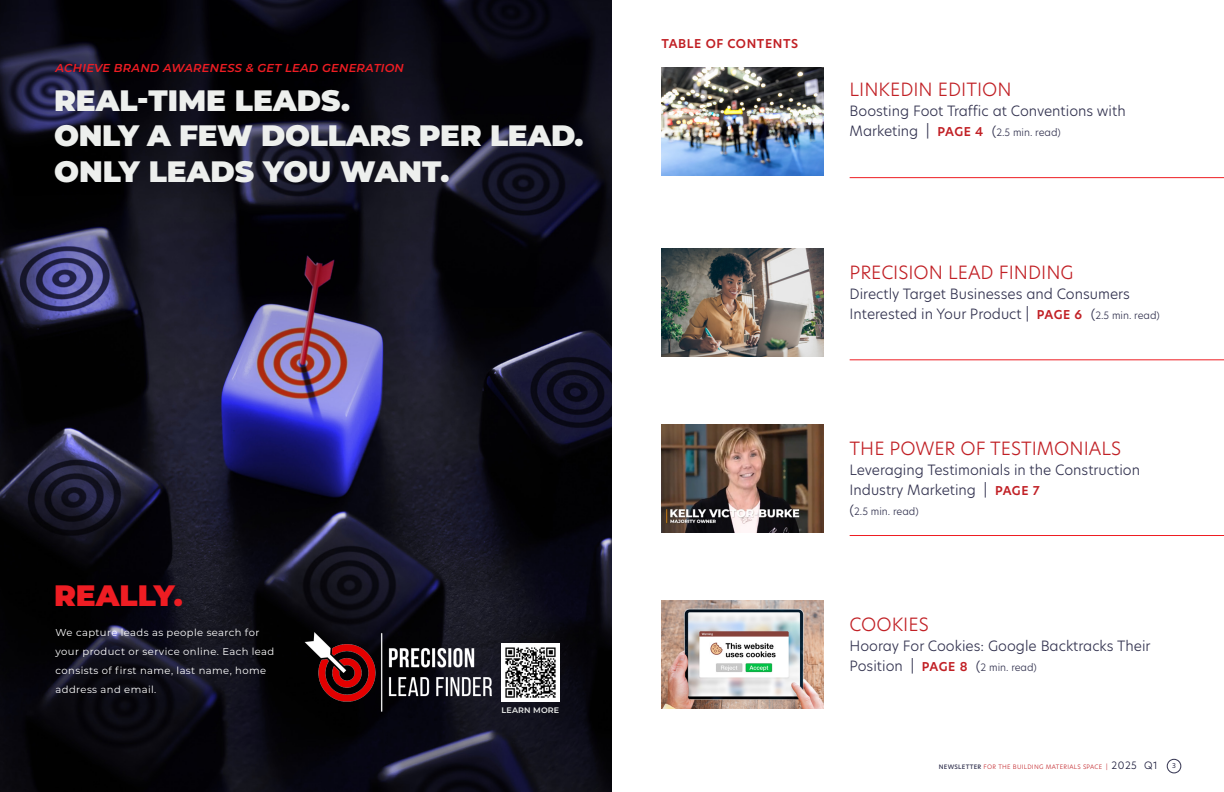
<style>
.page{position:relative;width:1224px;height:792px;background:#fff}
.page>*{position:absolute;margin:0;border:0;box-sizing:border-box;transform-origin:0 0}
.t1{font:900 29.5px "Montserrat";color:#edefed}
.t2{font:900 29.5px "Montserrat";color:#ee1d23}
.t3{font:300 18px "New Hero";color:#c12025}
.t4{font:300 14px/20px "New Hero";color:#31314e}
.t5{font:600 12px "New Hero";letter-spacing:.05em;color:#c12025}
.t6{font:italic 600 11.5px "Montserrat";letter-spacing:.02em;color:#ee1d23}
.t7{font:10px/19px "Montserrat";letter-spacing:.04em;color:#fff}
.t8{font:300 10px "New Hero";color:#31314e}
.t9{font:600 8px "Montserrat";letter-spacing:.02em;color:#edefed}
.t10{font:6.6px "New Hero";color:#31314e}
.t11{font:300 6px "New Hero";letter-spacing:.05em;color:#c12025}
.s1{font-size:14px}
.s2{font-weight:600;font-size:12px;color:#c12025}
.s3{font-size:10px}
.s4{font-weight:500;color:#31314e}
.s5{font-size:10px;color:#151536}
</style>
<div class="page">
<div style="left:1167px;top:759px;width:14px;height:14px;border:1px solid #31314e;border-radius:50%"></div>
<img style="left:662px;top:67px;width:162px;height:108px">
<img style="left:662px;top:249px;width:162px;height:108px">
<img style="left:662px;top:425px;width:162px;height:108px">
<img style="left:662px;top:601px;width:162px;height:108px">
<hr style="left:850px;top:177px;width:374px;height:1px;background:#ee1d23">
<hr style="left:850px;top:359px;width:374px;height:1px;background:#ee1d23">
<hr style="left:850px;top:535px;width:374px;height:1px;background:#ee1d23">
<img style="left:0;top:0;width:612px;height:792px">
<img style="left:501px;top:644px;width:59px;height:58px">
<img style="left:300px;top:630px;width:198px;height:85px">
<p class="t6" style="left:56px;top:59px;width:350px">ACHIEVE BRAND AWARENESS &amp; GET LEAD GENERATION</p>
<p class="t1" style="left:54px;top:78px;width:298px">REAL-TIME LEADS.</p>
<p class="t1" style="left:54px;top:114px;width:531px">ONLY A FEW DOLLARS PER LEAD.</p>
<p class="t1" style="left:54px;top:149px;width:397px">ONLY LEADS YOU WANT.</p>
<p class="t2" style="left:54px;top:573px;width:130px">REALLY.</p>
<p class="t7" style="left:56px;top:623px;width:220px">We capture leads as people search for your product or service online. Each lead consists of first name, last name, home address and email.</p>
<p class="t9" style="left:502px;top:704px;width:59px">LEARN MORE</p>
<p class="t5" style="left:662px;top:36px;width:138px">TABLE OF CONTENTS</p>
<p class="t3" style="left:850px;top:77px;width:164px">LINKEDIN EDITION</p>
<p class="t4" style="left:850px;top:101px;width:278px">Boosting Foot Traffic at Conventions with</p>
<p class="t8" style="left:850px;top:126px;width:213px"><span class="s1">Marketing |</span> <span class="s2">PAGE 4</span> <span class="s1">(</span>2.5 min. read)</p>
<p class="t3" style="left:850px;top:260px;width:225px">PRECISION LEAD FINDING</p>
<p class="t4" style="left:850px;top:283px;width:312px">Directly Target Businesses and Consumers<br>Interested in Your Product | <span class="s2">PAGE 6</span> (<span class="s3">2.5 min. read)</span></p>
<p class="t3" style="left:850px;top:436px;width:273px">THE POWER OF TESTIMONIALS</p>
<p class="t4" style="left:850px;top:460px;width:292px">Leveraging Testimonials in the Construction<br>Industry Marketing | <span class="s2">PAGE 7</span></p>
<p class="t8" style="left:850px;top:505px;width:71px"><span class="s1">(</span>2.5 min. read)</p>
<p class="t3" style="left:850px;top:612px;width:81px">COOKIES</p>
<p class="t4" style="left:850px;top:635px;width:303px">Hooray For Cookies: Google Backtracks Their<br>Position | <span class="s2">PAGE 8</span> (<span class="s3">2 min. read)</span></p>
<p class="t11" style="left:939px;top:762px;width:220px"><span class="s4">NEWSLETTER</span> FOR THE BUILDING MATERIALS SPACE | <span class="s5">2025 Q1</span></p>
<p class="t10" style="left:1172px;top:761px;width:5px">3</p>
</div>
